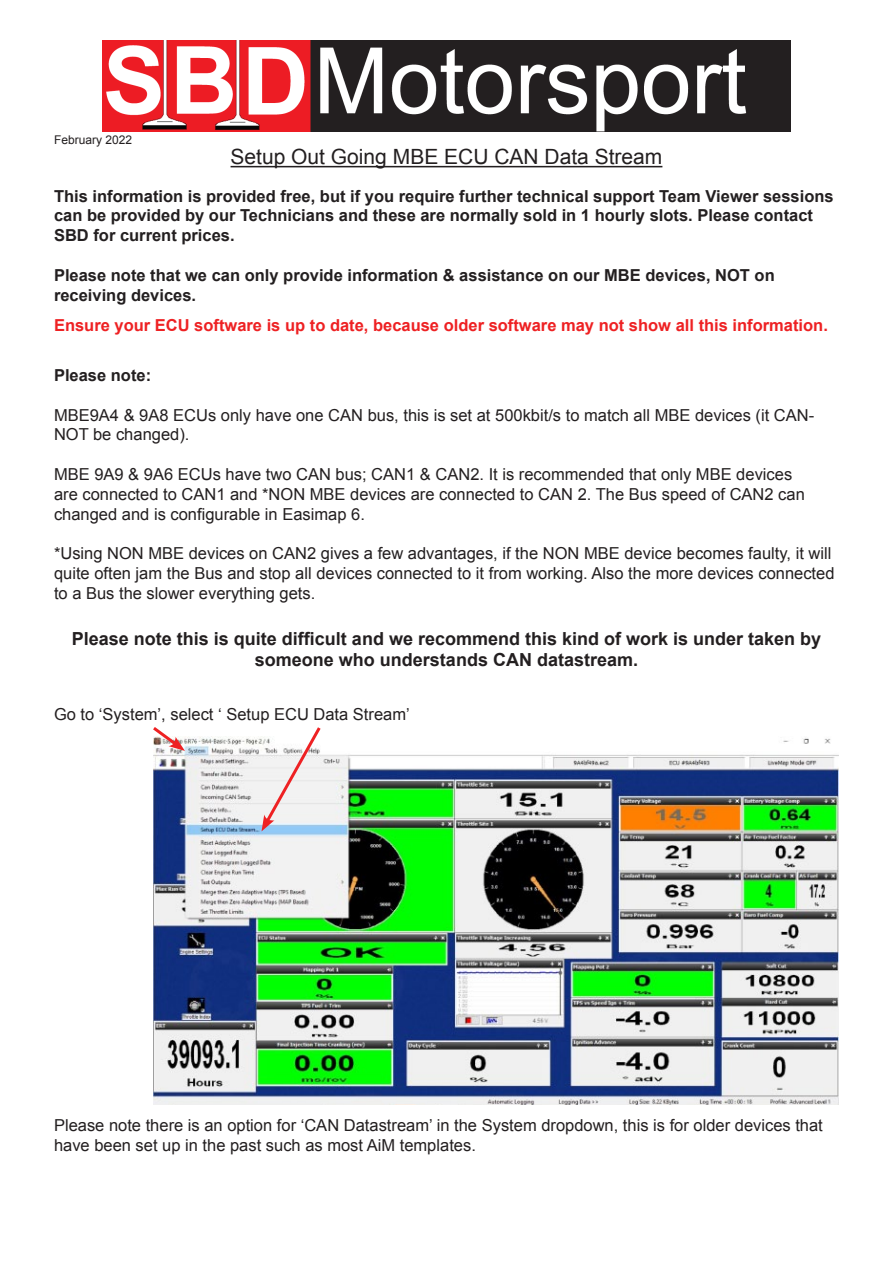
<style>
.page{position:relative;width:893px;height:1263px;background:#fff}
.page>*{position:absolute;margin:0;border:0;box-sizing:border-box;transform-origin:0 0}
.t1{font:21px "Arial";color:#231f20}
.t2{font:700 18px/21.6px "Arial";color:#231f20;text-align:center}
.t3{font:16.5px/19.8px "Arial";color:#231f20}
.t4{font:700 16.5px/19.8px "Arial";color:#231f20}
.t5{font:700 16.5px "Arial";color:#ee2123}
.t6{font:12px "Arial";color:#231f20}
</style>
<div class="page">
<hr style="left:231px;top:166px;width:431px;height:1px;background:#231f20">
<img style="left:153px;top:736px;width:686px;height:368px">
<img style="left:102px;top:41px;width:689px;height:91px">
<svg style="left:153px;top:727px;width:32px;height:24px"></svg>
<svg style="left:261px;top:727px;width:62px;height:104px"></svg>
<p class="t6" style="left:54px;top:132px;width:80px">February 2022</p>
<p class="t1" style="left:231px;top:143px;width:433px">Setup Out Going MBE ECU CAN Data Stream</p>
<p class="t4" style="left:54px;top:186px;width:781px">This information is provided free, but if you require further technical support Team Viewer sessions can be provided by our Technicians and these are normally sold in 1 hourly slots. Please contact<br>SBD for current prices.</p>
<p class="t4" style="left:54px;top:266px;width:722px">Please note that we can only provide information &amp; assistance on our MBE devices, NOT on receiving devices.</p>
<p class="t5" style="left:54px;top:314px;width:775px">Ensure your ECU software is up to date, because older software may not show all this information.</p>
<p class="t4" style="left:54px;top:366px;width:99px">Please note:</p>
<p class="t3" style="left:54px;top:405px;width:762px">MBE9A4 &amp; 9A8 ECUs only have one CAN bus, this is set at 500kbit/s to match all MBE devices (it CAN-<br>NOT be changed).</p>
<p class="t3" style="left:54px;top:464px;width:752px">MBE 9A9 &amp; 9A6 ECUs have two CAN bus; CAN1 &amp; CAN2. It is recommended that only MBE devices are connected to CAN1 and *NON MBE devices are connected to CAN 2. The Bus speed of CAN2 can changed and is configurable in Easimap 6.</p>
<p class="t3" style="left:54px;top:544px;width:782px">*Using NON MBE devices on CAN2 gives a few advantages, if the NON MBE device becomes faulty, it will quite often jam the Bus and stop all devices connected to it from working. Also the more devices connected to a Bus the slower everything gets.</p>
<p class="t2" style="left:72px;top:628px;width:751px">Please note this is quite difficult and we recommend this kind of work is under taken by someone who understands CAN datastream.</p>
<p class="t3" style="left:54px;top:704px;width:357px">Go to ‘System’, select ‘ Setup ECU Data Stream’</p>
<p class="t3" style="left:54px;top:1115px;width:770px">Please note there is an option for ‘CAN Datastream’ in the System dropdown, this is for older devices that have been set up in the past such as most AiM templates.</p>
</div>
